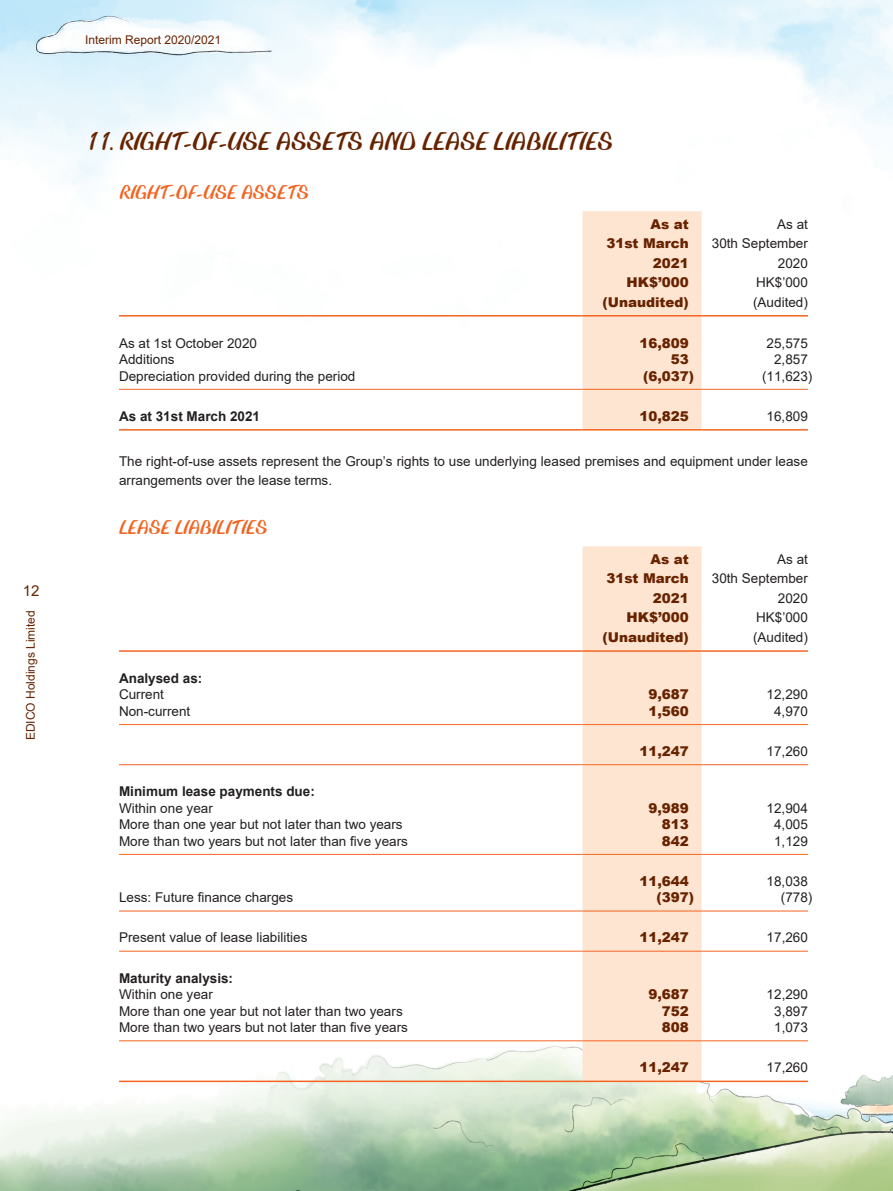
<style>
.page{position:relative;width:893px;height:1191px;background:#fff}
.page>*{position:absolute;margin:0;border:0;box-sizing:border-box;transform-origin:0 0}
.t1{font:27px "Biffo MT Std";color:#672300;scale:.9 1}
.t2{font:21px "Biffo MT Std";color:#f36421}
.t3{font:15px "Arial";color:#672300}
.t4{font:13.5px/19.5px "Arial";color:#231f20;text-align:right}
.t5{font:900 13.5px/19.5px "Arial";color:#672300;text-align:right}
.t6{font:700 13.5px/16.5px "Arial";color:#231f20}
.t7{font:12px "Arial";color:#672300}
.s1{font-weight:400}
</style>
<div class="page">
<img style="left:0;top:0;width:893px;height:1191px">
<hr style="left:119px;top:315px;width:464px;height:1px;background:#f36421">
<hr style="left:702px;top:315px;width:106px;height:1px;background:#f36421">
<hr style="left:119px;top:389px;width:464px;height:1px;background:#f36421">
<hr style="left:702px;top:389px;width:106px;height:1px;background:#f36421">
<hr style="left:119px;top:429px;width:464px;height:1px;background:#f36421">
<div style="left:583px;top:211px;width:119px;height:219px;background:#fee5d2"></div>
<hr style="left:702px;top:429px;width:106px;height:1px;background:#f36421">
<div style="left:583px;top:546px;width:119px;height:534px;background:#fee5d2"></div>
<hr style="left:119px;top:650px;width:464px;height:2px;background:#f36421">
<hr style="left:583px;top:650px;width:106px;height:2px;background:#f36421">
<svg style="left:689px;top:650px;width:13px;height:2px"></svg>
<hr style="left:702px;top:650px;width:106px;height:2px;background:#f36421">
<hr style="left:119px;top:724px;width:464px;height:1px;background:#f36421">
<hr style="left:583px;top:724px;width:106px;height:1px;background:#f36421">
<svg style="left:689px;top:724px;width:13px;height:1px"></svg>
<hr style="left:702px;top:724px;width:106px;height:1px;background:#f36421">
<hr style="left:119px;top:764px;width:464px;height:1px;background:#f36421">
<hr style="left:583px;top:764px;width:106px;height:1px;background:#f36421">
<svg style="left:689px;top:764px;width:13px;height:1px"></svg>
<hr style="left:702px;top:764px;width:106px;height:1px;background:#f36421">
<hr style="left:119px;top:854px;width:464px;height:1px;background:#f36421">
<hr style="left:583px;top:854px;width:106px;height:1px;background:#f36421">
<svg style="left:689px;top:854px;width:13px;height:1px"></svg>
<hr style="left:702px;top:854px;width:106px;height:1px;background:#f36421">
<hr style="left:119px;top:910px;width:464px;height:1px;background:#f36421">
<hr style="left:583px;top:910px;width:106px;height:1px;background:#f36421">
<svg style="left:689px;top:910px;width:13px;height:1px"></svg>
<hr style="left:702px;top:910px;width:106px;height:1px;background:#f36421">
<hr style="left:119px;top:950px;width:464px;height:1px;background:#f36421">
<hr style="left:583px;top:950px;width:106px;height:1px;background:#f36421">
<svg style="left:689px;top:950px;width:13px;height:1px"></svg>
<hr style="left:702px;top:950px;width:106px;height:1px;background:#f36421">
<hr style="left:119px;top:1040px;width:464px;height:1px;background:#f36421">
<hr style="left:583px;top:1040px;width:106px;height:1px;background:#f36421">
<svg style="left:689px;top:1040px;width:13px;height:1px"></svg>
<hr style="left:702px;top:1040px;width:106px;height:1px;background:#f36421">
<hr style="left:119px;top:1080px;width:464px;height:2px;background:#f36421">
<hr style="left:583px;top:1080px;width:106px;height:2px;background:#f36421">
<svg style="left:689px;top:1080px;width:13px;height:2px"></svg>
<hr style="left:702px;top:1080px;width:106px;height:2px;background:#f36421">
<p class="t3" style="left:23px;top:580px;width:18px">12</p>
<p class="t7" style="left:22px;top:740px;width:132px;rotate:-90deg">EDICO Holdings Limited</p>
<p class="t7" style="left:85px;top:31px;width:138px">Interim Report 2020/2021</p>
<p class="t1" style="left:85px;top:125px;width:588px">11. RIGHT-OF-USE ASSETS AND LEASE LIABILITIES</p>
<p class="t2" style="left:119px;top:180px;width:23px">RIGHT</p>
<p class="t2" style="left:169px;top:180px;width:47px">-OF-USE</p>
<p class="t2" style="left:241px;top:180px;width:13px">ASSETS</p>
<p class="t5" style="left:606px;top:214px;width:84px">As at<br>31st March<br>2021</p>
<p class="t4" style="left:712px;top:214px;width:98px">As at<br>30th September<br>2020</p>
<p class="t5" style="left:627px;top:272px;width:64px">HK$’000</p>
<p class="t4" style="left:756px;top:273px;width:53px">HK$’000</p>
<p class="t5" style="left:603px;top:292px;width:88px">(Unaudited)</p>
<p class="t4" style="left:753px;top:292px;width:56px">(Audited)</p>
<p class="t4" style="left:119px;top:333px;width:140px">As at 1st October 2020</p>
<p class="t5" style="left:639px;top:332px;width:51px">16,809</p>
<p class="t4" style="left:767px;top:333px;width:43px">25,575</p>
<p class="t4" style="left:119px;top:349px;width:57px">Additions</p>
<p class="t5" style="left:671px;top:349px;width:20px">53</p>
<p class="t4" style="left:774px;top:349px;width:35px">2,857</p>
<p class="t4" style="left:119px;top:366px;width:238px">Depreciation provided during the period</p>
<p class="t5" style="left:643px;top:365px;width:53px">(6,037)</p>
<p class="t4" style="left:762px;top:366px;width:52px">(11,623)</p>
<p class="t6" style="left:119px;top:408px;width:143px">As at 31st March 2021</p>
<p class="t5" style="left:639px;top:406px;width:51px">10,825</p>
<p class="t4" style="left:767px;top:406px;width:43px">16,809</p>
<p class="t4" style="left:119px;top:451px;width:690px;text-align:left">The right-of-use assets represent the Group’s rights to use underlying leased premises and equipment under lease arrangements over the lease terms.</p>
<p class="t2" style="left:119px;top:515px;width:21px">LEASE</p>
<p class="t2" style="left:175px;top:515px;width:10px">LIABILITIES</p>
<p class="t5" style="left:606px;top:549px;width:84px">As at<br>31st March<br>2021</p>
<p class="t4" style="left:712px;top:549px;width:98px">As at<br>30th September<br>2020</p>
<p class="t5" style="left:627px;top:607px;width:64px">HK$’000</p>
<p class="t4" style="left:756px;top:608px;width:53px">HK$’000</p>
<p class="t5" style="left:603px;top:627px;width:88px">(Unaudited)</p>
<p class="t4" style="left:753px;top:627px;width:56px">(Audited)</p>
<p class="t6" style="left:119px;top:670px;width:85px">Analysed as:<br><span class="s1">Current</span></p>
<p class="t5" style="left:648px;top:684px;width:42px">9,687</p>
<p class="t4" style="left:767px;top:685px;width:43px">12,290</p>
<p class="t4" style="left:119px;top:701px;width:73px">Non-current</p>
<p class="t5" style="left:648px;top:701px;width:42px">1,560</p>
<p class="t4" style="left:774px;top:701px;width:35px">4,970</p>
<p class="t5" style="left:639px;top:741px;width:51px">11,247</p>
<p class="t4" style="left:767px;top:741px;width:43px">17,260</p>
<p class="t6" style="left:119px;top:783px;width:197px">Minimum lease payments due:<br><span class="s1">Within one year</span></p>
<p class="t5" style="left:648px;top:797px;width:42px">9,989</p>
<p class="t4" style="left:767px;top:798px;width:43px">12,904</p>
<p class="t4" style="left:119px;top:814px;width:285px">More than one year but not later than two years</p>
<p class="t5" style="left:662px;top:814px;width:29px">813</p>
<p class="t4" style="left:774px;top:814px;width:35px">4,005</p>
<p class="t4" style="left:119px;top:831px;width:290px">More than two years but not later than five years</p>
<p class="t5" style="left:662px;top:830px;width:29px">842</p>
<p class="t4" style="left:774px;top:831px;width:35px">1,129</p>
<p class="t5" style="left:639px;top:870px;width:51px">11,644</p>
<p class="t4" style="left:767px;top:871px;width:43px">18,038</p>
<p class="t4" style="left:119px;top:887px;width:176px">Less: Future finance charges</p>
<p class="t5" style="left:657px;top:887px;width:39px">(397)</p>
<p class="t4" style="left:781px;top:887px;width:33px">(778)</p>
<p class="t4" style="left:119px;top:927px;width:190px">Present value of lease liabilities</p>
<p class="t5" style="left:639px;top:927px;width:51px">11,247</p>
<p class="t4" style="left:767px;top:927px;width:43px">17,260</p>
<p class="t6" style="left:119px;top:969px;width:116px">Maturity analysis:<br><span class="s1">Within one year</span></p>
<p class="t5" style="left:648px;top:984px;width:42px">9,687</p>
<p class="t4" style="left:767px;top:984px;width:43px">12,290</p>
<p class="t4" style="left:119px;top:1001px;width:285px">More than one year but not later than two years</p>
<p class="t5" style="left:662px;top:1000px;width:29px">752</p>
<p class="t4" style="left:774px;top:1001px;width:35px">3,897</p>
<p class="t4" style="left:119px;top:1017px;width:290px">More than two years but not later than five years</p>
<p class="t5" style="left:662px;top:1017px;width:29px">808</p>
<p class="t4" style="left:774px;top:1017px;width:35px">1,073</p>
<p class="t5" style="left:639px;top:1057px;width:51px">11,247</p>
<p class="t4" style="left:767px;top:1057px;width:43px">17,260</p>
</div>
